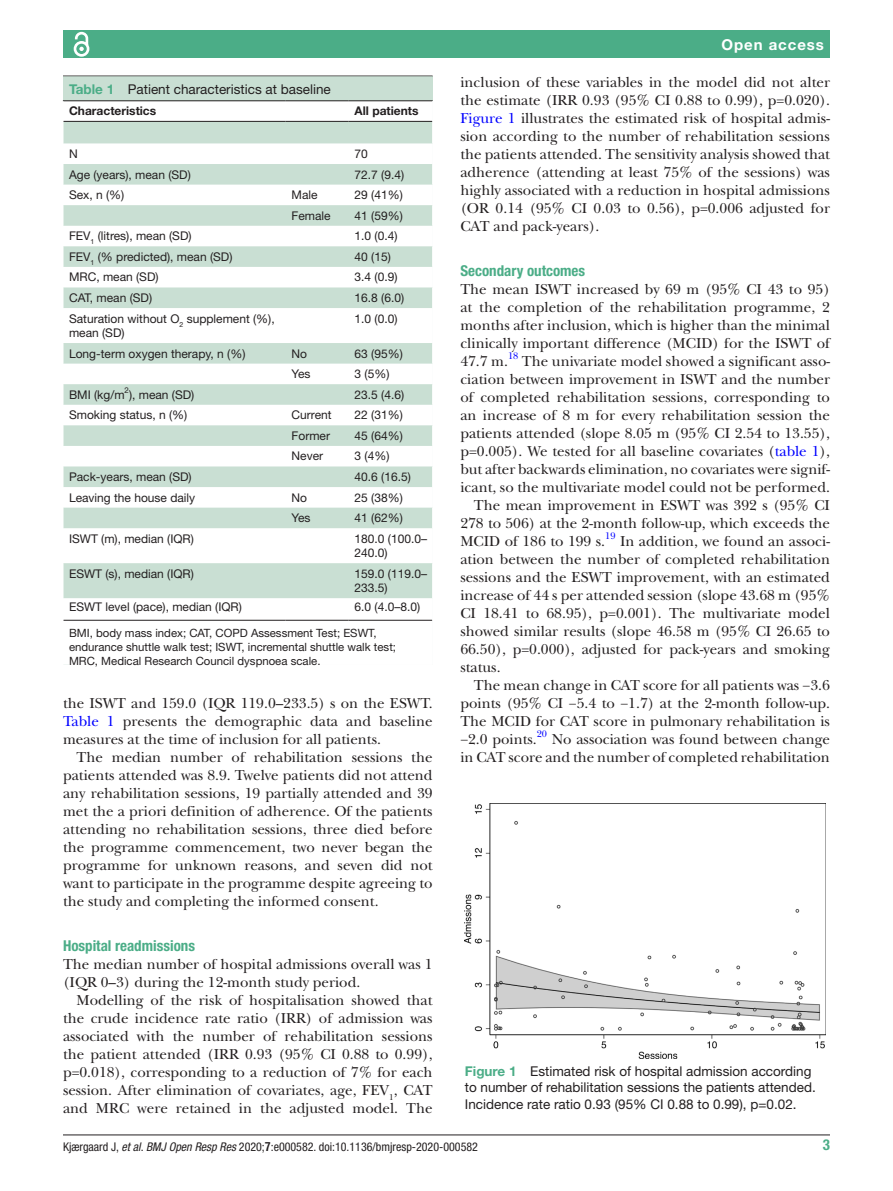
<style>
.page{position:relative;width:893px;height:1191px;background:#fff}
.page>*{position:absolute;margin:0;border:0;box-sizing:border-box;transform-origin:0 0}
.t1{font:15px/18px "New Baskerville";color:#231f20;text-align:justify}
.t2{font:700 condensed 15px "Helvetica Neue LT Std";color:#4bad87}
.t3{font:700 15px "Helvetica Neue LT Std";letter-spacing:.065em;color:#fff}
.t4{font:13.5px/16.2px "Helvetica Neue LT Std";color:#231f20}
.t5{font:12px/14.4px "Helvetica Neue LT Std";color:#231f20}
.t6{font:condensed 12px "Helvetica Neue LT Std";color:#231f20}
.t7{font:700 12px "Helvetica Neue LT Std";color:#231f20}
.t8{font:11.4px/13.6px "Helvetica Neue LT Std";color:#231f20}
.s1{font-weight:700;color:#4bad87}
.s2{color:#00f}
.s3{font-style:italic}
.s4{font-family:"Helvetica";font-weight:700}
</style>
<div class="page">
<hr style="left:63px;top:1134px;width:767px;height:1px;background:#231f20">
<div style="left:63px;top:31px;width:767px;height:27px;background:#4bad87"></div>
<svg style="left:73px;top:31px;width:17px;height:26px"></svg>
<div style="left:63px;top:76px;width:370px;height:24px;background:#c9dfd3"></div>
<svg style="left:64px;top:101px;width:368px;height:564px"></svg>
<hr style="left:286px;top:121px;width:63px;height:1px;background:#231f20">
<hr style="left:63px;top:100px;width:223px;height:1px;background:#231f20">
<hr style="left:286px;top:100px;width:63px;height:1px;background:#231f20">
<hr style="left:63px;top:121px;width:223px;height:1px;background:#231f20">
<hr style="left:349px;top:100px;width:84px;height:1px;background:#231f20">
<hr style="left:349px;top:121px;width:83px;height:1px;background:#231f20">
<hr style="left:286px;top:620px;width:63px;height:1px;background:#231f20">
<hr style="left:349px;top:620px;width:83px;height:1px;background:#231f20">
<hr style="left:63px;top:620px;width:223px;height:1px;background:#231f20">
<svg style="left:63px;top:101px;width:1px;height:207px"></svg>
<svg style="left:63px;top:343px;width:1px;height:185px"></svg>
<hr style="left:63px;top:620px;width:1px;height:45px;background:#fff">
<hr style="left:69px;top:664px;width:364px;height:1px;background:#fff">
<img style="left:465px;top:803px;width:360px;height:255px">
<p class="t4" style="left:69px;top:81px;width:263px"><span class="s1">Table 1</span> Patient characteristics at baseline</p>
<p class="t7" style="left:69px;top:104px;width:89px">Characteristics</p>
<p class="t7" style="left:355px;top:104px;width:65px">All patients</p>
<p class="t5" style="left:69px;top:146px;width:10px">N</p>
<p class="t5" style="left:355px;top:146px;width:15px">70</p>
<p class="t5" style="left:69px;top:167px;width:123px">Age (years), mean (SD)</p>
<p class="t5" style="left:355px;top:167px;width:51px">72.7 (9.4)</p>
<p class="t5" style="left:69px;top:187px;width:57px">Sex, n (%)</p>
<p class="t5" style="left:292px;top:187px;width:28px">Male</p>
<p class="t5" style="left:355px;top:187px;width:50px">29 (41%)</p>
<p class="t5" style="left:292px;top:208px;width:41px">Female</p>
<p class="t5" style="left:355px;top:208px;width:50px">41 (59%)</p>
<p class="t5" style="left:69px;top:229px;width:124px">FEV<sub>1</sub> (litres), mean (SD)</p>
<p class="t5" style="left:355px;top:229px;width:44px">1.0 (0.4)</p>
<p class="t5" style="left:69px;top:249px;width:165px">FEV<sub>1</sub> (% predicted), mean (SD)</p>
<p class="t5" style="left:355px;top:249px;width:38px">40 (15)</p>
<p class="t5" style="left:69px;top:270px;width:91px">MRC, mean (SD)</p>
<p class="t5" style="left:355px;top:270px;width:44px">3.4 (0.9)</p>
<p class="t5" style="left:69px;top:290px;width:85px">CAT, mean (SD)</p>
<p class="t5" style="left:355px;top:290px;width:51px">16.8 (6.0)</p>
<p class="t5" style="left:69px;top:311px;width:207px">Saturation without O<sub>2</sub> supplement (%), mean (SD)</p>
<p class="t5" style="left:355px;top:311px;width:44px">1.0 (0.0)</p>
<p class="t5" style="left:69px;top:346px;width:178px">Long-term oxygen therapy, n (%)</p>
<p class="t5" style="left:292px;top:346px;width:17px">No</p>
<p class="t5" style="left:355px;top:346px;width:50px">63 (95%)</p>
<p class="t5" style="left:292px;top:366px;width:20px">Yes</p>
<p class="t5" style="left:355px;top:366px;width:36px">3 (5%)</p>
<p class="t5" style="left:69px;top:387px;width:127px">BMI (kg/m<sup>2</sup>), mean (SD)</p>
<p class="t5" style="left:355px;top:387px;width:51px">23.5 (4.6)</p>
<p class="t5" style="left:69px;top:408px;width:120px">Smoking status, n (%)</p>
<p class="t5" style="left:292px;top:408px;width:42px">Current</p>
<p class="t5" style="left:355px;top:408px;width:50px">22 (31%)</p>
<p class="t5" style="left:292px;top:428px;width:40px">Former</p>
<p class="t5" style="left:355px;top:428px;width:50px">45 (64%)</p>
<p class="t5" style="left:292px;top:449px;width:33px">Never</p>
<p class="t5" style="left:355px;top:449px;width:36px">3 (4%)</p>
<p class="t5" style="left:69px;top:469px;width:124px">Pack-years, mean (SD)</p>
<p class="t5" style="left:355px;top:469px;width:58px">40.6 (16.5)</p>
<p class="t5" style="left:69px;top:490px;width:128px">Leaving the house daily</p>
<p class="t5" style="left:292px;top:490px;width:17px">No</p>
<p class="t5" style="left:355px;top:490px;width:50px">25 (38%)</p>
<p class="t5" style="left:292px;top:510px;width:20px">Yes</p>
<p class="t5" style="left:355px;top:510px;width:50px">41 (62%)</p>
<p class="t5" style="left:69px;top:531px;width:126px">ISWT (m), median (IQR)</p>
<p class="t5" style="left:355px;top:531px;width:74px">180.0 (100.0–<br>240.0)</p>
<p class="t5" style="left:69px;top:566px;width:126px">ESWT (s), median (IQR)</p>
<p class="t5" style="left:355px;top:566px;width:74px">159.0 (119.0–<br>233.5)</p>
<p class="t5" style="left:69px;top:599px;width:174px">ESWT level (pace), median (IQR)</p>
<p class="t5" style="left:355px;top:599px;width:67px">6.0 (4.0–8.0)</p>
<p class="t8" style="left:69px;top:626px;width:329px">BMI, body mass index; CAT, COPD Assessment Test; ESWT, endurance shuttle walk test; ISWT, incremental shuttle walk test;<br>MRC, Medical Research Council dyspnoea scale.</p>
<p class="t1" style="left:63px;top:694px;width:371px">the ISWT and 159.0 (IQR 119.0–233.5) s on the ESWT.<br><span class="s2">Table 1</span> presents the demographic data and baseline measures at the time of inclusion for all patients.</p>
<p class="t1" style="left:63px;top:748px;width:371px;text-indent:14px">The median number of rehabilitation sessions the patients attended was 8.9. Twelve patients did not attend any rehabilitation sessions, 19 partially attended and 39 met the a priori definition of adherence. Of the patients attending no rehabilitation sessions, three died before the programme commencement, two never began the programme for unknown reasons, and seven did not want to participate in the programme despite agreeing to the study and completing the informed consent.</p>
<p class="t2" style="left:63px;top:936px;width:134px">Hospital readmissions</p>
<p class="t1" style="left:63px;top:955px;width:371px">The median number of hospital admissions overall was 1 (IQR 0–3) during the 12-month study period.</p>
<p class="t1" style="left:63px;top:991px;width:371px;text-indent:14px">Modelling of the risk of hospitalisation showed that the crude incidence rate ratio (IRR) of admission was associated with the number of rehabilitation sessions the patient attended (IRR 0.93 (95% CI 0.88 to 0.99), p=0.018), corresponding to a reduction of 7% for each session. After elimination of covariates, age, FEV<sub>1</sub>, CAT and MRC were retained in the adjusted model. The</p>
<p class="t3" style="left:721px;top:35px;width:104px">Open access</p>
<p class="t1" style="left:460px;top:73px;width:371px">inclusion of these variables in the model did not alter the estimate (IRR 0.93 (95% CI 0.88 to 0.99), p=0.020).<br><span class="s2">Figure 1</span> illustrates the estimated risk of hospital admis&shy;sion according to the number of rehabilitation sessions the patients attended. The sensitivity analysis showed that adherence (attending at least 75% of the sessions) was highly associated with a reduction in hospital admissions (OR 0.14 (95% CI 0.03 to 0.56), p=0.006 adjusted for CAT and pack-years).</p>
<p class="t2" style="left:460px;top:261px;width:126px">Secondary outcomes</p>
<p class="t1" style="left:460px;top:280px;width:371px">The mean ISWT increased by 69 m (95% CI 43 to 95)</p>
<p class="t1" style="left:460px;top:298px;width:371px">at the completion of the rehabilitation programme, 2</p>
<p class="t1" style="left:460px;top:316px;width:371px">months after inclusion, which is higher than the minimal</p>
<p class="t1" style="left:460px;top:334px;width:371px">clinically important difference (MCID) for the ISWT of</p>
<p class="t1" style="left:460px;top:352px;width:371px">47.7 m.<sup>18</sup> The univariate model showed a significant asso-</p>
<p class="t1" style="left:460px;top:370px;width:371px">ciation between improvement in ISWT and the number</p>
<p class="t1" style="left:460px;top:388px;width:371px">of completed rehabilitation sessions, corresponding to</p>
<p class="t1" style="left:460px;top:406px;width:371px">an increase of 8 m for every rehabilitation session the</p>
<p class="t1" style="left:460px;top:424px;width:371px">patients attended (slope 8.05 m (95% CI 2.54 to 13.55),</p>
<p class="t1" style="left:460px;top:442px;width:371px">p=0.005). We tested for all baseline covariates (<span class="s2">table 1</span>),</p>
<p class="t1" style="left:460px;top:460px;width:371px">but after backwards elimination, no covariates were signif-</p>
<p class="t1" style="left:460px;top:478px;width:371px">icant, so the multivariate model could not be performed.</p>
<p class="t1" style="left:474px;top:496px;width:358px">The mean improvement in ESWT was 392 s (95% CI</p>
<p class="t1" style="left:460px;top:514px;width:371px">278 to 506) at the 2-month follow-up, which exceeds the</p>
<p class="t1" style="left:460px;top:532px;width:371px">MCID of 186 to 199 s.<sup>19</sup> In addition, we found an associ-</p>
<p class="t1" style="left:460px;top:550px;width:371px">ation between the number of completed rehabilitation</p>
<p class="t1" style="left:460px;top:568px;width:371px">sessions and the ESWT improvement, with an estimated</p>
<p class="t1" style="left:460px;top:586px;width:371px">increase of 44 s per attended session (slope 43.68 m (95%</p>
<p class="t1" style="left:460px;top:604px;width:371px">CI 18.41 to 68.95), p=0.001). The multivariate model</p>
<p class="t1" style="left:460px;top:622px;width:371px">showed similar results (slope 46.58 m (95% CI 26.65 to</p>
<p class="t1" style="left:460px;top:640px;width:371px">66.50), p=0.000), adjusted for pack-years and smoking</p>
<p class="t1" style="left:460px;top:658px;width:42px">status.</p>
<p class="t1" style="left:474px;top:676px;width:358px">The mean change in CAT score for all patients was −3.6</p>
<p class="t1" style="left:460px;top:694px;width:371px">points (95% CI −5.4 to −1.7) at the 2-month follow-up.</p>
<p class="t1" style="left:460px;top:712px;width:371px">The MCID for CAT score in pulmonary rehabilitation is</p>
<p class="t1" style="left:460px;top:730px;width:371px">−2.0 points.<sup>20</sup> No association was found between change</p>
<p class="t1" style="left:460px;top:748px;width:371px">in CAT score and the number of completed rehabilitation</p>
<p class="t4" style="left:465px;top:1063px;width:352px"><span class="s1">Figure 1</span> Estimated risk of hospital admission according to number of rehabilitation sessions the patients attended.<br>Incidence rate ratio 0.93 (95% CI 0.88 to 0.99), p=0.02.</p>
<p class="t6" style="left:63px;top:1139px;width:416px">Kjærgaard J, <span class="s3">et al</span>. <span class="s3">BMJ Open Resp Res</span> 2020;<span class="s4">7</span>:e000582. doi:10.1136/bmjresp-2020-000582</p>
<p class="t2" style="left:823px;top:1135px;width:9px">3</p>
</div>
